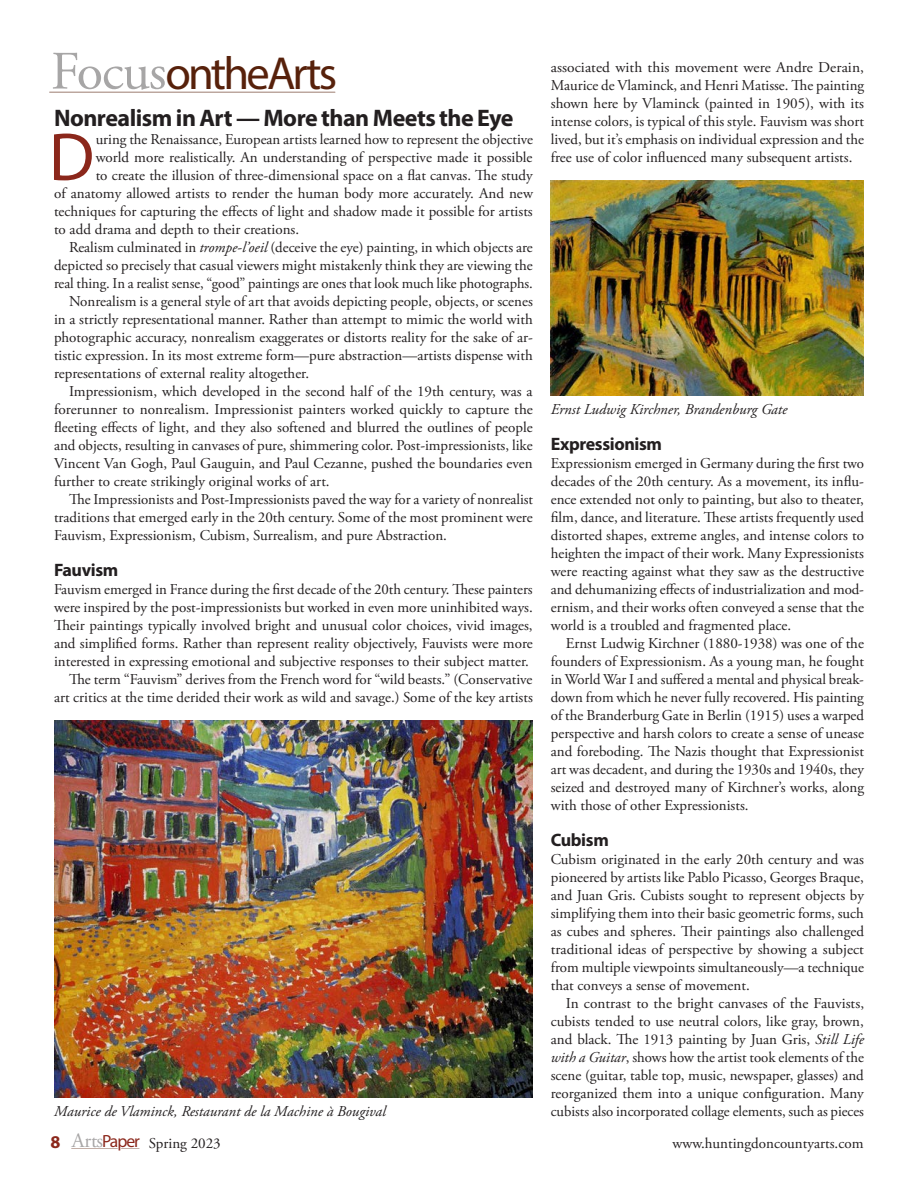
<style>
.page{position:relative;width:918px;height:1188px;background:#fff}
.page>*{position:absolute;margin:0;border:0;box-sizing:border-box;transform-origin:0 0}
.Body_First{font:68.4px "Myriad Pro";color:#8b271b}
.t1{font:46.5px "Myriad Pro";letter-spacing:-.06em;color:#57210b}
.Head_3_on_Baseline{font:700 24px "Myriad Pro";letter-spacing:-.02em;color:#231f20}
.Head_4{font:700 18px "Myriad Pro";letter-spacing:-.02em;color:#231f20}
.Body_Text{font:15px/18px "Adobe Garamond Pro";color:#231f20;text-align:justify}
.Body_Text_No_Indent{font:15px/18px "Adobe Garamond Pro";color:#231f20;text-align:justify}
.Body_First-2{font:15px "Adobe Garamond Pro";color:#231f20}
.t2{font:italic 15px "Adobe Garamond Pro";color:#231f20}
.s1{font-family:"Adobe Garamond Pro";font-size:54px;color:rgb(35 31 32/.4)}
.s2{font-style:italic}
.s3{font-family:"Myriad Pro";font-weight:700;font-size:18px;color:#8b271b}
.s4{font-size:20.55px;color:rgb(35 31 32/.4)}
.s5{font-family:"Myriad Pro";font-size:17.7px;color:#8b271b}
</style>
<div class="page">
<hr style="left:71px;top:1148px;width:47px;height:1px;background:#57210b">
<svg style="left:121px;top:1148px;width:18px;height:1px"></svg>
<hr style="left:49px;top:92px;width:286px;height:1px;background:#57210b">
<img style="left:54px;top:720px;width:479px;height:377px">
<img style="left:551px;top:180px;width:313px;height:216px">
<h2 class="t1" style="left:51px;top:44px;width:288px"><span class="s1">Focus</span>ontheArts</h2>
<p class="Head_3_on_Baseline" style="left:54px;top:102px;width:461px">Nonrealism in Art — More than Meets the Eye</p>
<p class="Body_First" style="left:49px;top:115px;width:47px">D</p>
<p class="Body_First-2" style="left:96px;top:130px;width:439px">uring the Renaissance, European artists learned how to represent the objective</p>
<p class="Body_First-2" style="left:96px;top:148px;width:438px">world more realistically. An understanding of perspective made it possible</p>
<p class="Body_First-2" style="left:96px;top:166px;width:439px">to create the illusion of three-dimensional space on a flat canvas. The study</p>
<p class="Body_First-2" style="left:54px;top:184px;width:481px">of anatomy allowed artists to render the human body more accurately. And new</p>
<p class="Body_First-2" style="left:54px;top:202px;width:480px">techniques for capturing the effects of light and shadow made it possible for artists</p>
<p class="Body_First-2" style="left:54px;top:220px;width:247px">to add drama and depth to their creations.</p>
<p class="Body_Text" style="left:54px;top:239px;width:480px;text-indent:15px">Realism culminated in <span class="s2">trompe-l’oeil</span> (deceive the eye) painting, in which objects are depicted so precisely that casual viewers might mistakenly think they are viewing the real thing. In a realist sense, “good” paintings are ones that look much like photographs.</p>
<p class="Body_Text" style="left:54px;top:293px;width:480px;text-indent:15px">Nonrealism is a general style of art that avoids depicting people, objects, or scenes in a strictly representational manner. Rather than attempt to mimic the world with photographic accuracy, nonrealism exaggerates or distorts reality for the sake of ar&shy;tistic expression. In its most extreme form—pure abstraction—artists dispense with representations of external reality altogether.</p>
<p class="Body_Text" style="left:54px;top:383px;width:480px;text-indent:15px">Impressionism, which developed in the second half of the 19th century, was a forerunner to nonrealism. Impressionist painters worked quickly to capture the fleeting effects of light, and they also softened and blurred the outlines of people and objects, resulting in canvases of pure, shimmering color. Post-impressionists, like Vincent Van Gogh, Paul Gauguin, and Paul Cezanne, pushed the boundaries even further to create strikingly original works of art.</p>
<p class="Body_Text" style="left:54px;top:491px;width:481px;text-indent:15px">The Impressionists and Post-Impressionists paved the way for a variety of nonrealist traditions that emerged early in the 20th century. Some of the most prominent were Fauvism, Expressionism, Cubism, Surrealism, and pure Abstraction.</p>
<p class="Head_4" style="left:54px;top:558px;width:66px">Fauvism</p>
<p class="Body_Text_No_Indent" style="left:54px;top:581px;width:480px">Fauvism emerged in France during the first decade of the 20th century. These painters were inspired by the post-impressionists but worked in even more uninhibited ways.<br>Their paintings typically involved bright and unusual color choices, vivid images, and simplified forms. Rather than represent reality objectively, Fauvists were more interested in expressing emotional and subjective responses to their subject matter.</p>
<p class="Body_Text" style="left:54px;top:671px;width:480px;text-align:right">The term “Fauvism” derives from the French word for “wild beasts.” (Conservative art critics at the time derided their work as wild and savage.) Some of the key artists</p>
<p class="Body_Text" style="left:551px;top:59px;width:315px">associated with this movement were Andre Derain, Maurice de Vlaminck, and Henri Matisse. The painting shown here by Vlaminck (painted in 1905), with its intense colors, is typical of this style. Fauvism was short lived, but it’s emphasis on individual expression and the free use of color influenced many subsequent artists.</p>
<p class="t2" style="left:551px;top:400px;width:238px">Ernst Ludwig Kirchner, Brandenburg Gate</p>
<p class="Head_4" style="left:551px;top:432px;width:113px">Expressionism</p>
<p class="Body_Text_No_Indent" style="left:551px;top:455px;width:315px">Expressionism emerged in Germany during the first two decades of the 20th century. As a movement, its influ&shy;ence extended not only to painting, but also to theater, film, dance, and literature. These artists frequently used distorted shapes, extreme angles, and intense colors to heighten the impact of their work. Many Expressionists were reacting against what they saw as the destructive and dehumanizing effects of industrialization and mod&shy;ernism, and their works often conveyed a sense that the world is a troubled and fragmented place.</p>
<p class="Body_Text" style="left:551px;top:635px;width:315px;text-indent:15px">Ernst Ludwig Kirchner (1880-1938) was one of the founders of Expressionism. As a young man, he fought in World War I and suffered a mental and physical break&shy;down from which he never fully recovered. His painting of the Branderburg Gate in Berlin (1915) uses a warped perspective and harsh colors to create a sense of unease and foreboding. The Nazis thought that Expressionist art was decadent, and during the 1930s and 1940s, they seized and destroyed many of Kirchner’s works, along with those of other Expressionists.</p>
<p class="Head_4" style="left:551px;top:828px;width:60px">Cubism</p>
<p class="Body_Text_No_Indent" style="left:551px;top:851px;width:315px">Cubism originated in the early 20th century and was pioneered by artists like Pablo Picasso, Georges Braque, and Juan Gris. Cubists sought to represent objects by simplifying them into their basic geometric forms, such as cubes and spheres. Their paintings also challenged traditional ideas of perspective by showing a subject from multiple viewpoints simultaneously—a technique that conveys a sense of movement.</p>
<p class="Body_Text" style="left:551px;top:995px;width:315px;text-indent:15px">In contrast to the bright canvases of the Fauvists, cubists tended to use neutral colors, like gray, brown, and black. The 1913 painting by Juan Gris, <span class="s2">Still Life with a Guitar</span>, shows how the artist took elements of the scene (guitar, table top, music, newspaper, glasses) and reorganized them into a unique configuration. Many</p>
<p class="t2" style="left:54px;top:1102px;width:333px">Maurice de Vlaminck, Restaurant de la Machine à Bougival</p>
<p class="Body_Text" style="left:551px;top:1103px;width:315px">cubists also incorporated collage elements, such as pieces</p>
<p class="Body_Text_No_Indent" style="left:51px;top:1135px;width:172px"><span class="s3">8</span> <span class="s4">Arts</span><span class="s5">Paper</span> Spring 2023</p>
<p class="Body_Text_No_Indent" style="left:673px;top:1135px;width:192px">www.huntingdoncountyarts.com</p>
</div>
